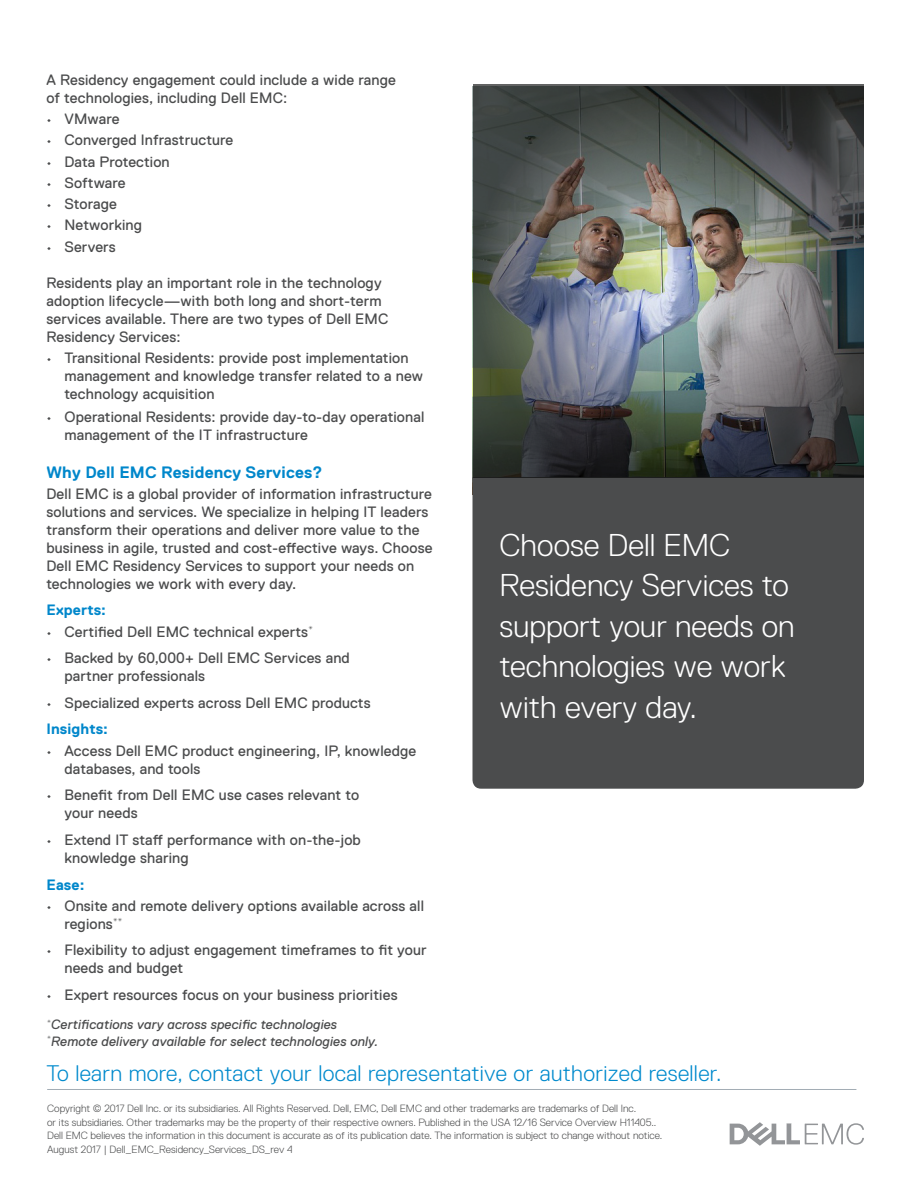
<style>
.page{position:relative;width:918px;height:1188px;background:#fff}
.page>*{position:absolute;margin:0;border:0;box-sizing:border-box;transform-origin:0 0}
.Pull_quote_side_bar{font:300 31.5px/40.5px "Dell Replica";color:#fff}
.t1{font:300 22.5px "Dell Replica";letter-spacing:.015em;color:#008acd}
.Body_Heading{font:700 16.5px "Dell Replica";letter-spacing:.01em;color:#0087cb}
.Body_Copy{font:15px/18px "Dell Replica";letter-spacing:.01em;color:#4b4c4d}
.Body_Copy-2{font:700 15px "Dell Replica";letter-spacing:.01em;color:#0087cb}
.Body_Copy-3{font:italic 13.5px "Dell Replica";letter-spacing:.01em;color:#4b4c4d}
.Body_Copy-4{font:300 10.5px/13.5px "Dell Replica";color:#4b4c4d}
.s1{font-size:13.5px}
</style>
<div class="page">
<hr style="left:47px;top:1089px;width:809px;height:1px;background:#a3adb5">
<div style="left:472px;top:477px;width:392px;height:312px;background:#4b4c4d"></div>
<img style="left:474px;top:85px;width:390px;height:392px">
<svg style="left:730px;top:1122px;width:134px;height:24px"></svg>
<p class="Body_Copy" style="left:46px;top:71px;width:351px">A Residency engagement could include a wide range of technologies, including Dell EMC:</p>
<p class="Body_Copy" style="left:46px;top:110px;width:75px"><span class="s1">•</span> VMware</p>
<p class="Body_Copy" style="left:46px;top:131px;width:188px"><span class="s1">•</span> Converged Infrastructure</p>
<p class="Body_Copy" style="left:46px;top:153px;width:125px"><span class="s1">•</span> Data Protection</p>
<p class="Body_Copy" style="left:46px;top:174px;width:81px"><span class="s1">•</span> Software</p>
<p class="Body_Copy" style="left:46px;top:195px;width:72px"><span class="s1">•</span> Storage</p>
<p class="Body_Copy" style="left:46px;top:216px;width:97px"><span class="s1">•</span> Networking</p>
<p class="Body_Copy" style="left:46px;top:238px;width:71px"><span class="s1">•</span> Servers</p>
<p class="Body_Copy" style="left:46px;top:274px;width:344px">Residents play an important role in the technology adoption lifecycle—with both long and short-term services available. There are two types of Dell EMC Residency Services:</p>
<p class="Body_Copy" style="left:64px;top:349px;width:360px;text-indent:-18px"><span class="s1">•</span> Transitional Residents: provide post implementation management and knowledge transfer related to a new technology acquisition</p>
<p class="Body_Copy" style="left:64px;top:408px;width:362px;text-indent:-18px"><span class="s1">•</span> Operational Residents: provide day-to-day operational management of the IT infrastructure</p>
<p class="Body_Heading" style="left:46px;top:464px;width:278px">Why Dell EMC Residency Services?</p>
<p class="Body_Copy" style="left:46px;top:485px;width:388px">Dell EMC is a global provider of information infrastructure solutions and services. We specialize in helping IT leaders transform their operations and deliver more value to the business in agile, trusted and cost-effective ways. Choose Dell EMC Residency Services to support your needs on technologies we work with every day.</p>
<p class="Body_Copy-2" style="left:46px;top:602px;width:61px">Experts:</p>
<p class="Body_Copy" style="left:46px;top:622px;width:268px"><span class="s1">•</span> Certified Dell EMC technical experts<sup>*</sup></p>
<p class="Body_Copy" style="left:64px;top:649px;width:287px;text-indent:-18px"><span class="s1">•</span> Backed by 60,000+ Dell EMC Services and partner professionals</p>
<p class="Body_Copy" style="left:46px;top:694px;width:326px"><span class="s1">•</span> Specialized experts across Dell EMC products</p>
<p class="Body_Copy-2" style="left:46px;top:721px;width:63px">Insights:</p>
<p class="Body_Copy" style="left:64px;top:742px;width:353px;text-indent:-18px"><span class="s1">•</span> Access Dell EMC product engineering, IP, knowledge databases, and tools</p>
<p class="Body_Copy" style="left:64px;top:786px;width:296px;text-indent:-18px"><span class="s1">•</span> Benefit from Dell EMC use cases relevant to your needs</p>
<p class="Body_Copy" style="left:64px;top:831px;width:298px;text-indent:-18px"><span class="s1">•</span> Extend IT staff performance with on-the-job knowledge sharing</p>
<p class="Body_Copy-2" style="left:46px;top:876px;width:40px">Ease:</p>
<p class="Body_Copy" style="left:64px;top:897px;width:361px;text-indent:-18px"><span class="s1">•</span> Onsite and remote delivery options available across all regions<sup>**</sup></p>
<p class="Body_Copy" style="left:64px;top:941px;width:364px;text-indent:-18px"><span class="s1">•</span> Flexibility to adjust engagement timeframes to fit your needs and budget</p>
<p class="Body_Copy" style="left:46px;top:986px;width:353px"><span class="s1">•</span> Expert resources focus on your business priorities</p>
<p class="Body_Copy-3" style="left:46px;top:1017px;width:292px"><sup>*</sup>Certifications vary across specific technologies</p>
<p class="Body_Copy-3" style="left:46px;top:1034px;width:333px"><sup>*</sup>Remote delivery available for select technologies only.</p>
<p class="Pull_quote_side_bar" style="left:500px;top:525px;width:297px">Choose Dell EMC<br>Residency Services to support your needs on technologies we work with every day.</p>
<p class="t1" style="left:46px;top:1061px;width:677px">To learn more, contact your local representative or authorized reseller.</p>
<p class="Body_Copy-4" style="left:47px;top:1102px;width:617px">Copyright © 2017 Dell Inc. or its subsidiaries. All Rights Reserved. Dell, EMC, Dell EMC and other trademarks are trademarks of Dell Inc.<br>or its subsidiaries. Other trademarks may be the property of their respective owners. Published in the USA 12/16 Service Overview H11405..<br>Dell EMC believes the information in this document is accurate as of its publication date. The information is subject to change without notice.<br>August 2017 | Dell_EMC_Residency_Services_DS_rev 4</p>
</div>
